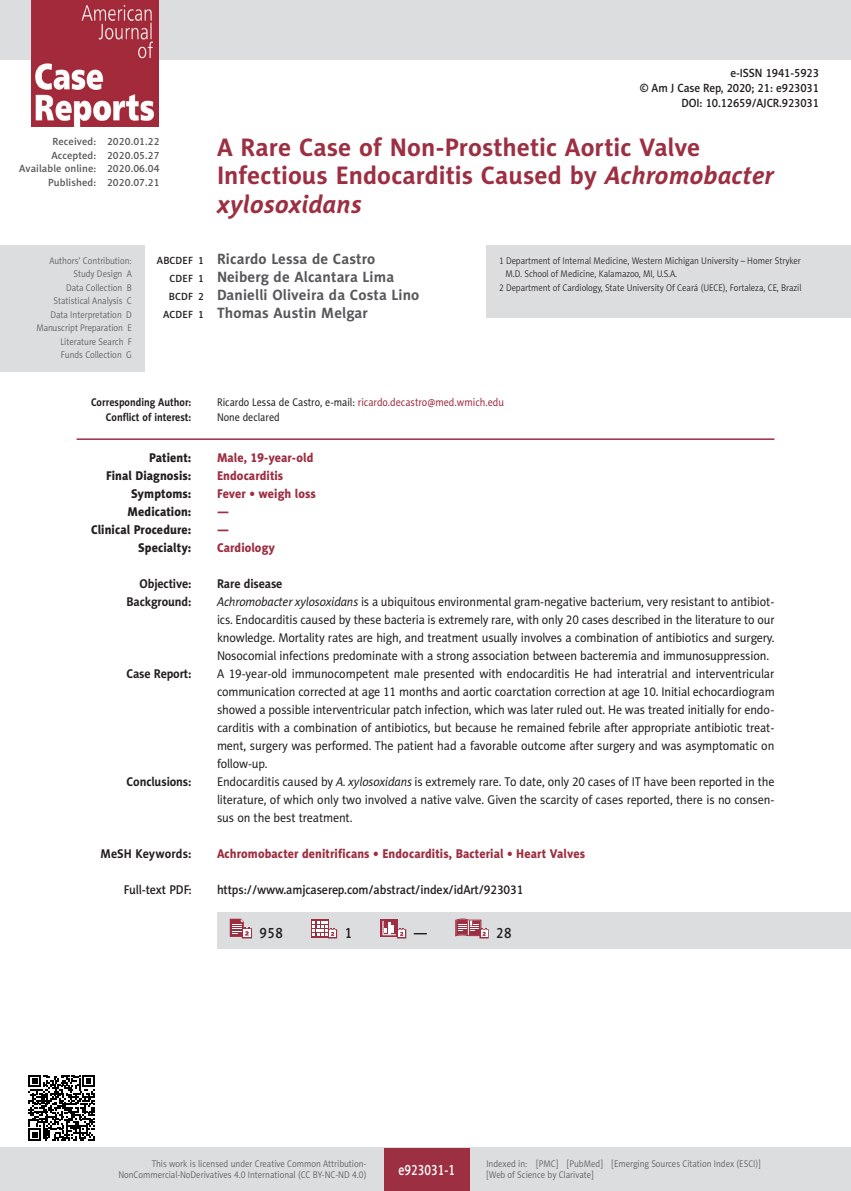
<style>
.page{position:relative;width:851px;height:1191px;background:#fff}
.page>*{position:absolute;margin:0;border:0;box-sizing:border-box;transform-origin:0 0}
.AJCR_Tytul{font:700 25.5px/28.5px "Naomi Sans EFN";color:#9d2f42}
.AJCR_Autorzy{font:700 15px "Naomi Sans EFN";letter-spacing:.01em;color:#57585a}
.AJCR_e-PAGINA{font:15px "Naomi Sans EFN Medium";color:#fff;scale:.8 1}
.AJCR_dane{font:15px "Naomi Sans EFN Medium";color:#231f20;scale:.9 1}
.AJCR_Summary_body{font:12.75px/18px "Naomi Sans EFN";letter-spacing:-.01em;color:#231f20;text-align:justify;scale:.95 1}
.AJCR_keywords{font:12.75px "Naomi Sans EFN Heavy";letter-spacing:.005em;color:#9d2f42;scale:.95 1}
.AJCR_keywords-2{font:12.75px "Naomi Sans EFN Heavy";letter-spacing:.005em;color:#231f20;scale:.95 1}
.AJCR_full_text_pdf{font:12.75px "Naomi Sans EFN Medium";letter-spacing:-.01em;color:#231f20;scale:.95 1}
.AJCR_Summary_body-2{font:700 12.75px "Naomi Sans EFN";letter-spacing:-.01em;color:#231f20;scale:.95 1}
.AJCR_keywords-3{font:700 12.75px "Naomi Sans EFN";letter-spacing:.005em;color:#231f20;scale:.95 1}
.AJCR_full_text_pdf-2{font:12px "Naomi Sans EFN Medium";letter-spacing:-.01em;color:#231f20;scale:.95 1}
.AJCR_Adres{font:11.25px "Naomi Sans EFN";color:#9d2f42;scale:.9 1}
.AJCR_Adres-2{font:700 11.25px "Naomi Sans EFN";color:#231f20;scale:.9 1}
.AJCR_Adres-3{font:11.25px "Naomi Sans EFN";color:#231f20;scale:.9 1}
.t1{font:10.5px "Naomi Sans EFN Medium";letter-spacing:.01em;color:#57585a}
.t2{font:9.75px/11.2px "Naomi Sans EFN Light";color:#57585a;scale:.9 1}
.AJCR_Afiliacja{font:9.75px/13.5px "Naomi Sans EFN Light";color:#231f20;scale:.9 1}
.s1{font-style:italic}
.s2{font-family:"Naomi Sans EFN Medium";font-weight:400;font-size:10.5px;color:#231f20}
.s3{color:#231f20}
</style>
<div class="page">
<div style="left:217px;top:912px;width:633px;height:36px;background:#dcdddf"></div>
<svg style="left:230px;top:918px;width:22px;height:20px"></svg>
<svg style="left:311px;top:919px;width:17px;height:18px"></svg>
<svg style="left:313px;top:920px;width:24px;height:18px"></svg>
<div style="left:380px;top:919px;width:18px;height:18px;background:#9d2f42"></div>
<svg style="left:382px;top:921px;width:24px;height:17px"></svg>
<svg style="left:455px;top:918px;width:33px;height:20px"></svg>
<hr style="left:77px;top:438px;width:697px;height:2px;background:#9d2f42">
<div style="left:0;top:246px;width:145px;height:126px;background:#dcdddf"></div>
<div style="left:486px;top:246px;width:364px;height:72px;background:#dcdddf"></div>
<svg style="left:28px;top:1075px;width:67px;height:66px"></svg>
<div style="left:0;top:0;width:850px;height:60px;background:#dcdddf"></div>
<img style="left:32px;top:0;width:127px;height:127px">
<div style="left:0;top:1148px;width:850px;height:43px;background:#dcdddf"></div>
<div style="left:384px;top:1147px;width:85px;height:43px;background:#9d2f42"></div>
<p class="AJCR_full_text_pdf-2" style="left:730px;top:66px;width:95px">e-ISSN 1941-5923</p>
<p class="AJCR_full_text_pdf-2" style="left:639px;top:81px;width:190px">© Am J Case Rep, 2020; 21: e923031</p>
<p class="AJCR_full_text_pdf-2" style="left:681px;top:96px;width:146px">DOI: 10.12659/AJCR.923031</p>
<p class="AJCR_Tytul" style="left:217px;top:133px;width:558px">A Rare Case of Non-Prosthetic Aortic Valve<br>Infectious Endocarditis Caused by <span class="s1">Achromobacter xylosoxidans</span></p>
<p class="AJCR_Autorzy" style="left:157px;top:250px;width:220px"><span class="s2">ABCDEF 1</span> Ricardo Lessa de Castro</p>
<p class="AJCR_Autorzy" style="left:170px;top:268px;width:226px"><span class="s2">CDEF 1</span> Neiberg de Alcantara Lima</p>
<p class="AJCR_Autorzy" style="left:169px;top:286px;width:252px"><span class="s2">BCDF 2</span> Danielli Oliveira da Costa Lino</p>
<p class="AJCR_Autorzy" style="left:163px;top:304px;width:206px"><span class="s2">ACDEF 1</span> Thomas Austin Melgar</p>
<p class="t1" style="left:52px;top:136px;width:109px">Received: 2020.01.22</p>
<p class="t1" style="left:51px;top:149px;width:110px">Accepted: 2020.05.27</p>
<p class="t1" style="left:19px;top:163px;width:142px">Available online: 2020.06.04</p>
<p class="t1" style="left:48px;top:176px;width:113px">Published: 2020.07.21</p>
<p class="t2" style="left:49px;top:255px;width:93px">Authors’ Contribution:</p>
<p class="t2" style="left:74px;top:268px;width:66px">Study Design A</p>
<p class="t2" style="left:66px;top:282px;width:74px">Data Collection B</p>
<p class="t2" style="left:53px;top:295px;width:89px">Statistical Analysis C</p>
<p class="t2" style="left:51px;top:309px;width:92px">Data Interpretation D</p>
<p class="t2" style="left:36px;top:322px;width:107px">Manuscript Preparation E</p>
<p class="t2" style="left:60px;top:336px;width:81px">Literature Search F</p>
<p class="t2" style="left:61px;top:349px;width:80px">Funds Collection G</p>
<p class="AJCR_Afiliacja" style="left:505px;top:254px;width:330px;text-indent:-6px">1 Department of Internal Medicine, Western Michigan University – Homer Stryker<br>M.D. School of Medicine, Kalamazoo, MI, U.S.A.</p>
<p class="AJCR_Afiliacja" style="left:499px;top:281px;width:337px">2 Department of Cardiology, State University Of Ceará (UECE), Fortaleza, CE, Brazil</p>
<p class="AJCR_Adres-2" style="left:91px;top:395px;width:113px">Corresponding Author:</p>
<p class="AJCR_Adres" style="left:217px;top:395px;width:320px"><span class="s3">Ricardo Lessa de Castro, e-mail:</span> ricardo.decastro@med.wmich.edu</p>
<p class="AJCR_Adres-2" style="left:106px;top:411px;width:97px">Conflict of interest:</p>
<p class="AJCR_Adres-3" style="left:217px;top:411px;width:71px">None declared</p>
<p class="AJCR_keywords-2" style="left:149px;top:450px;width:46px">Patient:</p>
<p class="AJCR_keywords" style="left:217px;top:450px;width:103px">Male, 19-year-old</p>
<p class="AJCR_keywords-2" style="left:106px;top:468px;width:91px">Final Diagnosis:</p>
<p class="AJCR_keywords" style="left:217px;top:468px;width:71px">Endocarditis</p>
<p class="AJCR_keywords-2" style="left:131px;top:486px;width:65px">Symptoms:</p>
<p class="AJCR_keywords" style="left:217px;top:486px;width:106px">Fever • weigh loss</p>
<p class="AJCR_keywords-2" style="left:128px;top:504px;width:69px">Medication:</p>
<p class="AJCR_keywords" style="left:217px;top:504px;width:14px">—</p>
<p class="AJCR_keywords-2" style="left:91px;top:522px;width:107px">Clinical Procedure:</p>
<p class="AJCR_keywords" style="left:217px;top:522px;width:14px">—</p>
<p class="AJCR_keywords-2" style="left:138px;top:540px;width:58px">Specialty:</p>
<p class="AJCR_keywords" style="left:217px;top:540px;width:63px">Cardiology</p>
<p class="AJCR_Summary_body-2" style="left:139px;top:576px;width:56px">Objective:</p>
<p class="AJCR_Summary_body-2" style="left:217px;top:576px;width:70px">Rare disease</p>
<p class="AJCR_Summary_body-2" style="left:126px;top:594px;width:70px">Background:</p>
<p class="AJCR_Summary_body" style="left:217px;top:593px;width:588px"><span class="s1">Achromobacter xylosoxidans</span> is a ubiquitous environmental gram-negative bacterium, very resistant to antibiot&shy;ics. Endocarditis caused by these bacteria is extremely rare, with only 20 cases described in the literature to our knowledge. Mortality rates are high, and treatment usually involves a combination of antibiotics and surgery.<br>Nosocomial infections predominate with a strong association between bacteremia and immunosuppression.</p>
<p class="AJCR_Summary_body-2" style="left:126px;top:666px;width:70px">Case Report:</p>
<p class="AJCR_Summary_body" style="left:217px;top:665px;width:588px">A 19-year-old immunocompetent male presented with endocarditis He had interatrial and interventricular communication corrected at age 11 months and aortic coarctation correction at age 10. Initial echocardiogram showed a possible interventricular patch infection, which was later ruled out. He was treated initially for endo&shy;carditis with a combination of antibiotics, but because he remained febrile after appropriate antibiotic treat&shy;ment, surgery was performed. The patient had a favorable outcome after surgery and was asymptomatic on follow-up.</p>
<p class="AJCR_Summary_body-2" style="left:127px;top:774px;width:70px">Conclusions:</p>
<p class="AJCR_Summary_body" style="left:217px;top:773px;width:588px">Endocarditis caused by <span class="s1">A. xylosoxidans</span> is extremely rare. To date, only 20 cases of IT have been reported in the literature, of which only two involved a native valve. Given the scarcity of cases reported, there is no consen&shy;sus on the best treatment.</p>
<p class="AJCR_keywords-3" style="left:100px;top:846px;width:97px">MeSH Keywords:</p>
<p class="AJCR_keywords" style="left:217px;top:846px;width:389px">Achromobacter denitrificans • Endocarditis, Bacterial • Heart Valves</p>
<p class="AJCR_full_text_pdf" style="left:124px;top:882px;width:73px">Full-text PDF:</p>
<p class="AJCR_full_text_pdf" style="left:217px;top:882px;width:324px">https://www.amjcaserep.com/abstract/index/idArt/923031</p>
<p class="AJCR_dane" style="left:259px;top:924px;width:27px">958</p>
<p class="AJCR_dane" style="left:344px;top:924px;width:10px">1</p>
<p class="AJCR_dane" style="left:414px;top:924px;width:16px">—</p>
<p class="AJCR_dane" style="left:496px;top:924px;width:19px">28</p>
<p class="t2" style="left:118px;top:1158px;width:277px;text-align:right">This work is licensed under Creative Common Attribution-<br>NonCommercial-NoDerivatives 4.0 International (CC BY-NC-ND 4.0)</p>
<p class="AJCR_e-PAGINA" style="left:398px;top:1160px;width:72px">e923031-1</p>
<p class="t2" style="left:486px;top:1158px;width:306px">Indexed in: [PMC] [PubMed] [Emerging Sources Citation Index (ESCI)] [Web of Science by Clarivate]</p>
</div>
